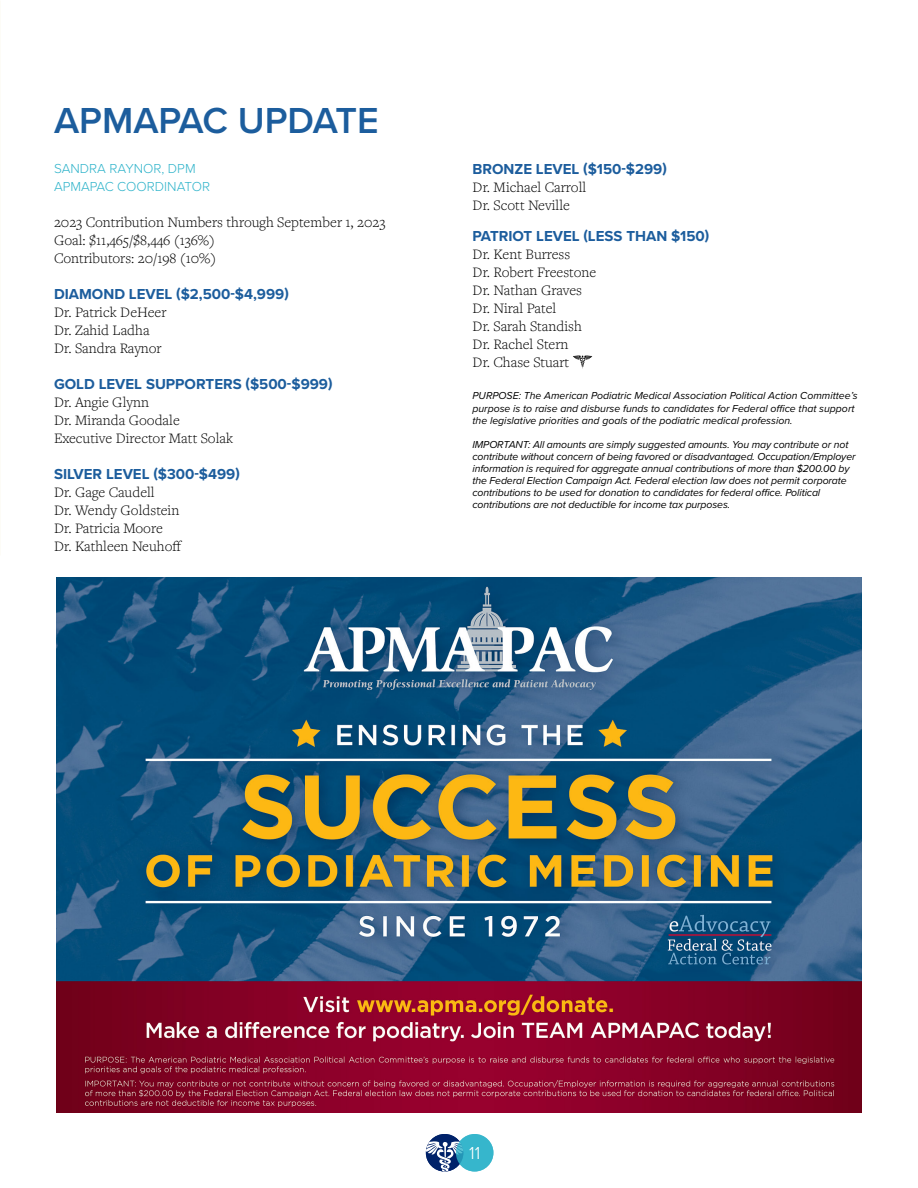
<style>
.page{position:relative;width:918px;height:1188px;background:#fff}
.page>*{position:absolute;margin:0;border:0;box-sizing:border-box;transform-origin:0 0}
.t1{font:600 37.5px "Proxima Nova";color:#1c5d9d}
.t2{font:300 18px "Proxima Nova";color:#fff}
.t3{font:300 15px/18px "Freight Text Pro";color:#000}
.t4{font:700 15px "Proxima Nova";color:#1c5d9d}
.t5{font:300 13.5px/18px "Proxima Nova";color:#2eb3ca}
.t6{font:italic 10.5px/12px "Proxima Nova";letter-spacing:-.01em;color:#000}
</style>
<div class="page">
<div style="left:426px;top:1134px;width:37px;height:38px;background:#00226a;border-radius:50%"></div>
<svg style="left:426px;top:1140px;width:37px;height:32px"></svg>
<svg style="left:456px;top:1134px;width:37px;height:38px"></svg>
<img style="left:57px;top:577px;width:804px;height:536px">
<svg style="left:573px;top:355px;width:19px;height:14px"></svg>
<h1 class="t1" style="left:54px;top:93px;width:326px">APMAPAC UPDATE</h1>
<p class="t5" style="left:54px;top:158px;width:158px">SANDRA RAYNOR, DPM<br>APMAPAC COORDINATOR</p>
<h3 class="t3" style="left:54px;top:212px;width:333px">2023 Contribution Numbers through September 1, 2023<br>Goal: $11,465/$8,446 (136%)<br>Contributors: 20/198 (10%)</h3>
<h3 class="t4" style="left:54px;top:282px;width:236px">DIAMOND LEVEL ($2,500-$4,999)</h3>
<h3 class="t3" style="left:54px;top:302px;width:114px">Dr. Patrick DeHeer<br>Dr. Zahid Ladha<br>Dr. Sandra Raynor</h3>
<h3 class="t4" style="left:54px;top:372px;width:280px">GOLD LEVEL SUPPORTERS ($500-$999)</h3>
<h3 class="t3" style="left:54px;top:392px;width:181px">Dr. Angie Glynn<br>Dr. Miranda Goodale<br>Executive Director Matt Solak</h3>
<h3 class="t4" style="left:54px;top:462px;width:187px">SILVER LEVEL ($300-$499)</h3>
<h3 class="t3" style="left:54px;top:482px;width:130px">Dr. Gage Caudell<br>Dr. Wendy Goldstein<br>Dr. Patricia Moore<br>Dr. Kathleen Neuhoff</h3>
<h3 class="t4" style="left:472px;top:158px;width:196px">BRONZE LEVEL ($150-$299)</h3>
<h3 class="t3" style="left:472px;top:178px;width:115px">Dr. Michael Carroll<br>Dr. Scott Neville</h3>
<h3 class="t4" style="left:472px;top:225px;width:238px">PATRIOT LEVEL (LESS THAN $150)</h3>
<h3 class="t3" style="left:472px;top:245px;width:125px">Dr. Kent Burress<br>Dr. Robert Freestone<br>Dr. Nathan Graves<br>Dr. Niral Patel<br>Dr. Sarah Standish<br>Dr. Rachel Stern<br>Dr. Chase Stuart</h3>
<p class="t6" style="left:472px;top:388px;width:387px;line-height:13.5px">PURPOSE: The American Podiatric Medical Association Political Action Committee’s purpose is to raise and disburse funds to candidates for Federal office that support</p>
<p class="t6" style="left:472px;top:414px;width:322px">the legislative priorities and goals of the podiatric medical profession.</p>
<p class="t6" style="left:472px;top:438px;width:385px">IMPORTANT: All amounts are simply suggested amounts. You may contribute or not contribute without concern of being favored or disadvantaged. Occupation/Employer information is required for aggregate annual contributions of more than $200.00 by the Federal Election Campaign Act. Federal election law does not permit corporate contributions to be used for donation to candidates for federal office. Political contributions are not deductible for income tax purposes.</p>
<h2 class="t2" style="left:469px;top:1140px;width:13px">11</h2>
</div>
